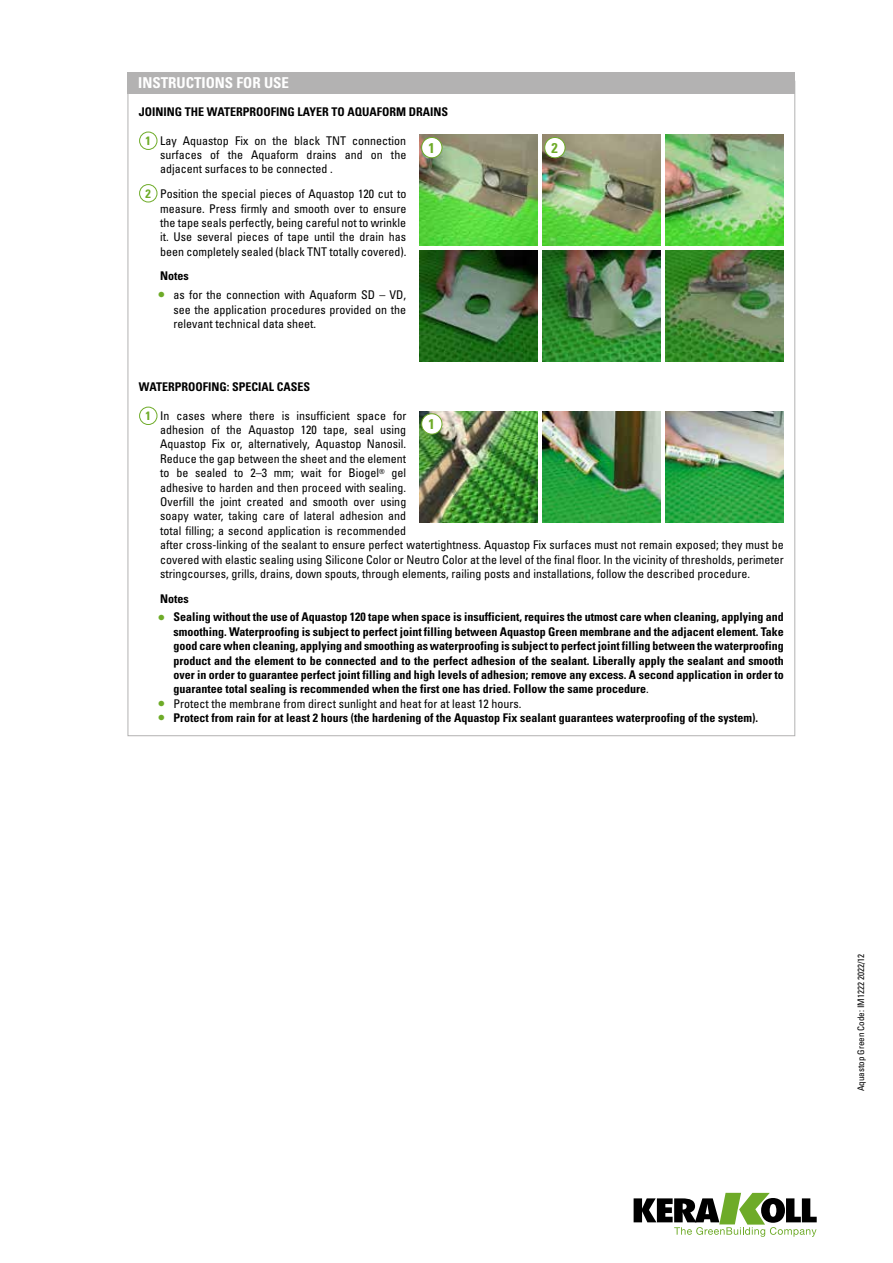
<style>
.page{position:relative;width:893px;height:1263px;background:#fff}
.page>*{position:absolute;margin:0;border:0;box-sizing:border-box;transform-origin:0 0}
.t1{font:700 condensed 15px "Univers LT Std";color:#fff}
.t2{font:700 condensed 14.25px "Univers LT Std";color:#6eab28}
.t3{font:condensed 12px/14.4px "Univers LT Std";color:#000;text-align:justify}
.t4{font:700 condensed 12px/14.4px "Univers LT Std";color:#000;text-align:justify}
.t5{font:condensed 9px "Univers LT Std";color:#000}
.s1{font-weight:700;font-size:12.15px;color:#6eab28}
.s2{font-size:18px;color:#6eab28}
.s3{font-weight:400;font-size:18px;color:#6eab28}
.s4{font-weight:400}
</style>
<div class="page">
<svg style="left:634px;top:1193px;width:183px;height:44px"></svg>
<div style="left:139px;top:132px;width:18px;height:18px;border:1px solid #6eab28;border-radius:50%"></div>
<div style="left:139px;top:184px;width:18px;height:18px;border:1px solid #6eab28;border-radius:50%"></div>
<div style="left:139px;top:407px;width:18px;height:18px;border:1px solid #6eab28;border-radius:50%"></div>
<div style="left:128px;top:72px;width:667px;height:22px;background:#b3b2b2"></div>
<img style="left:542px;top:250px;width:118px;height:111px">
<img style="left:665px;top:135px;width:118px;height:111px">
<img style="left:419px;top:135px;width:118px;height:111px">
<div style="left:422px;top:137px;width:20px;height:21px;background:#fff;border-radius:50%"></div>
<div style="left:421px;top:137px;width:21px;height:21px;border:1px solid #6eab28;border-radius:50%"></div>
<img style="left:542px;top:135px;width:118px;height:111px">
<div style="left:545px;top:137px;width:20px;height:21px;background:#fff;border-radius:50%"></div>
<div style="left:544px;top:137px;width:21px;height:21px;border:1px solid #6eab28;border-radius:50%"></div>
<img style="left:419px;top:250px;width:118px;height:111px">
<img style="left:665px;top:250px;width:118px;height:111px">
<img style="left:542px;top:411px;width:118px;height:111px">
<img style="left:419px;top:411px;width:118px;height:111px">
<div style="left:422px;top:414px;width:20px;height:20px;background:#fff;border-radius:50%"></div>
<div style="left:421px;top:413px;width:21px;height:22px;border:1px solid #6eab28;border-radius:50%"></div>
<img style="left:665px;top:411px;width:118px;height:111px">
<p class="t1" style="left:138px;top:74px;width:152px">INSTRUCTIONS FOR USE</p>
<p class="t4" style="left:139px;top:104px;width:311px">JOINING THE WATERPROOFING LAYER TO AQUAFORM DRAINS</p>
<p class="t3" style="left:160px;top:133px;width:248px;text-indent:-15px"><span class="s1">1</span> Lay Aquastop Fix on the black TNT connection surfaces of the Aquaform drains and on the adjacent surfaces to be connected .</p>
<p class="t3" style="left:160px;top:186px;width:248px;text-indent:-15px"><span class="s1">2</span> Position the special pieces of Aquastop 120 cut to measure. Press firmly and smooth over to ensure the tape seals perfectly, being careful not to wrinkle it. Use several pieces of tape until the drain has been completely sealed (black TNT totally covered).</p>
<p class="t4" style="left:160px;top:269px;width:30px">Notes</p>
<p class="t3" style="left:173px;top:287px;width:234px;text-indent:-15px"><span class="s2">•</span> as for the connection with Aquaform SD – VD, see the application procedures provided on the relevant technical data sheet.</p>
<p class="t2" style="left:428px;top:139px;width:8px">1</p>
<p class="t2" style="left:551px;top:139px;width:8px">2</p>
<p class="t4" style="left:139px;top:379px;width:173px">WATERPROOFING: SPECIAL CASES</p>
<p class="t3" style="left:160px;top:408px;width:625px;text-align:left;text-indent:-15px"><span class="s1">1</span> In cases where there is insufficient space for<br>adhesion of the Aquastop 120 tape, seal using<br>Aquastop Fix or, alternatively, Aquastop Nanosil.<br>Reduce the gap between the sheet and the element<br>to be sealed to 2–3 mm; wait for Biogel<sup>®</sup> gel<br>adhesive to harden and then proceed with sealing.<br>Overfill the joint created and smooth over using<br>soapy water, taking care of lateral adhesion and<br>total filling; a second application is recommended<br>after cross-linking of the sealant to ensure perfect watertightness. Aquastop Fix surfaces must not remain exposed; they must be covered with elastic sealing using Silicone Color or Neutro Color at the level of the final floor. In the vicinity of thresholds, perimeter stringcourses, grills, drains, down spouts, through elements, railing posts and installations, follow the described procedure.</p>
<p class="t4" style="left:160px;top:591px;width:30px">Notes</p>
<p class="t4" style="left:173px;top:610px;width:612px;text-indent:-15px"><span class="s3">•</span> Sealing without the use of Aquastop 120 tape when space is insufficient, requires the utmost care when cleaning, applying and smoothing. Waterproofing is subject to perfect joint filling between Aquastop Green membrane and the adjacent element. Take good care when cleaning, applying and smoothing as waterproofing is subject to perfect joint filling between the waterproofing product and the element to be connected and to the perfect adhesion of the sealant. Liberally apply the sealant and smooth over in order to guarantee perfect joint filling and high levels of adhesion; remove any excess. A second application in order to guarantee total sealing is recommended when the first one has dried. Follow the same procedure<span class="s4">.</span></p>
<p class="t3" style="left:158px;top:696px;width:364px"><span class="s2">•</span> Protect the membrane from direct sunlight and heat for at least 12 hours.</p>
<p class="t4" style="left:158px;top:711px;width:601px"><span class="s3">•</span> Protect from rain for at least 2 hours (the hardening of the Aquastop Fix sealant guarantees waterproofing of the system).</p>
<p class="t2" style="left:428px;top:415px;width:8px">1</p>
<p class="t5" style="left:855px;top:1091px;width:139px;rotate:-90deg">Aquastop Green Code: IM1222 2022/12</p>
</div>
